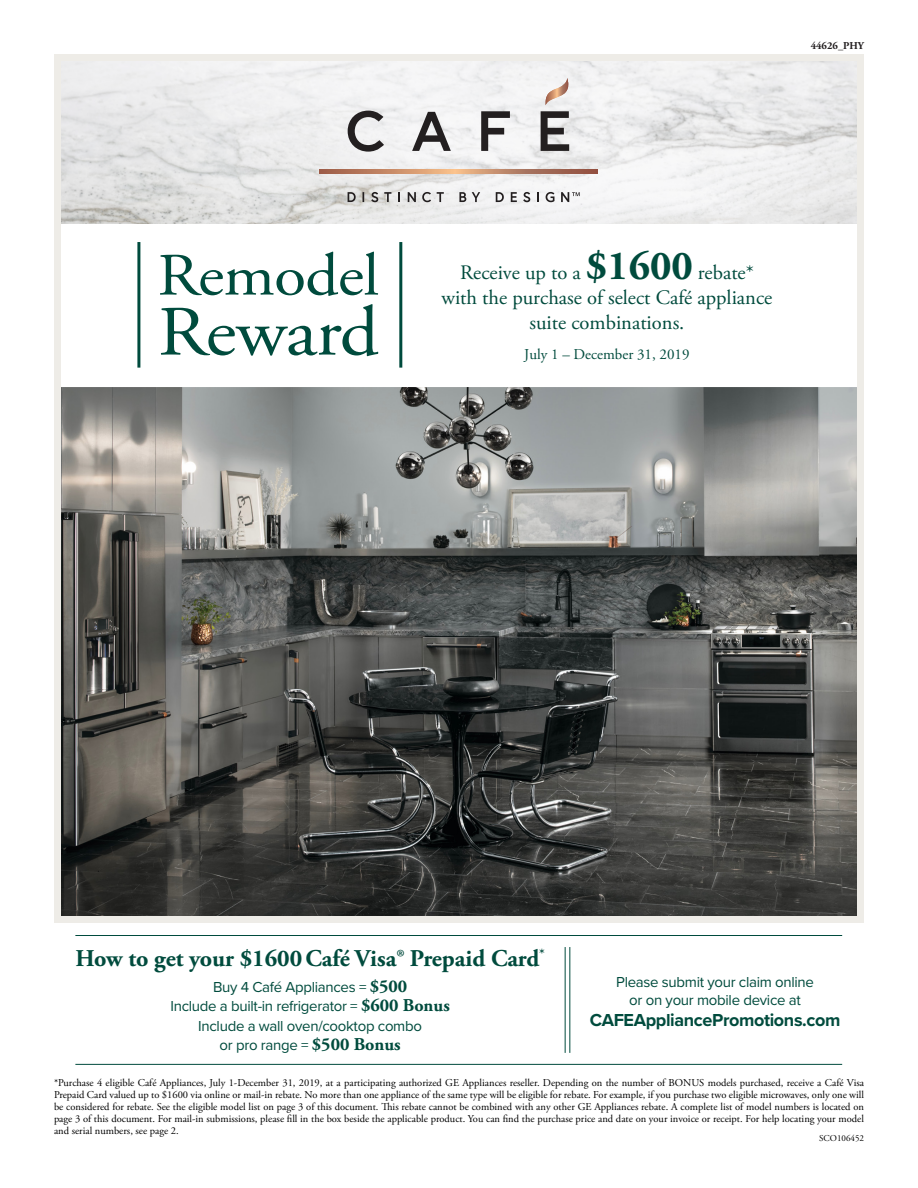
<style>
.page{position:relative;width:918px;height:1188px;background:#fff}
.page>*{position:absolute;margin:0;border:0;box-sizing:border-box;transform-origin:0 0}
.t1{font:70.5px "Adobe Garamond Pro";letter-spacing:-.01em;color:#004b3d;scale:1.09 1}
.t2{font:60px "Adobe Garamond Pro";letter-spacing:-.01em;color:#004b3d;scale:1.09 1}
.t3{font:700 24px "Adobe Garamond Pro";color:#004b3d}
.t4{font:20.55px/25px "Adobe Garamond Pro";color:#004b3d;text-align:center}
.t5{font:700 18px "Proxima Nova";letter-spacing:-.02em;color:#004b3d}
.t6{font:15px/19.5px "Proxima Nova";letter-spacing:-.02em;color:#004b3d;text-align:center}
.t7{font:15px "Adobe Garamond Pro";color:#004b3d}
.t8{font:10.5px/12px "Adobe Garamond Pro";color:#000;text-align:justify}
.t9{font:700 10.5px "Adobe Garamond Pro";color:#231f20}
.t10{font:9px "Adobe Garamond Pro";color:#000}
.s1{font-weight:700;font-size:41.1px}
.s2{font-family:"Adobe Garamond Pro";font-weight:700;font-size:18px}
</style>
<div class="page">
<img style="left:60px;top:389px;width:798px;height:527px">
<img style="left:60px;top:60px;width:798px;height:164px">
<div style="left:54px;top:54px;width:810px;height:6px;background:#eeece7"></div>
<div style="left:54px;top:54px;width:6px;height:866px;background:#eeece7"></div>
<div style="left:858px;top:54px;width:6px;height:865px;background:#eeece7"></div>
<div style="left:54px;top:916px;width:810px;height:6px;background:#eeece7"></div>
<hr style="left:565px;top:947px;width:1px;height:106px;background:#004b3d">
<hr style="left:570px;top:947px;width:1px;height:106px;background:#004b3d">
<hr style="left:75px;top:935px;width:767px;height:1px;background:#004b3d">
<hr style="left:75px;top:1064px;width:767px;height:1px;background:#004b3d">
<svg style="left:348px;top:192px;width:8px;height:10px"></svg>
<svg style="left:371px;top:192px;width:7px;height:10px"></svg>
<svg style="left:384px;top:192px;width:7px;height:10px"></svg>
<svg style="left:398px;top:192px;width:2px;height:10px"></svg>
<svg style="left:408px;top:192px;width:8px;height:10px"></svg>
<svg style="left:422px;top:192px;width:9px;height:10px"></svg>
<svg style="left:437px;top:192px;width:7px;height:10px"></svg>
<svg style="left:459px;top:192px;width:7px;height:10px"></svg>
<svg style="left:472px;top:192px;width:8px;height:10px"></svg>
<svg style="left:496px;top:192px;width:8px;height:10px"></svg>
<svg style="left:511px;top:192px;width:6px;height:10px"></svg>
<svg style="left:523px;top:192px;width:7px;height:10px"></svg>
<svg style="left:537px;top:192px;width:2px;height:10px"></svg>
<svg style="left:546px;top:192px;width:8px;height:10px"></svg>
<svg style="left:319px;top:170px;width:279px;height:3px"></svg>
<svg style="left:546px;top:78px;width:22px;height:27px"></svg>
<svg style="left:348px;top:111px;width:36px;height:41px"></svg>
<svg style="left:412px;top:112px;width:39px;height:39px"></svg>
<svg style="left:481px;top:111px;width:29px;height:40px"></svg>
<svg style="left:541px;top:111px;width:28px;height:40px"></svg>
<svg style="left:561px;top:192px;width:19px;height:10px"></svg>
<hr style="left:399px;top:242px;width:3px;height:126px;background:#004b3d">
<hr style="left:137px;top:242px;width:3px;height:126px;background:#004b3d">
<p class="t9" style="left:811px;top:39px;width:55px">44626_PHY</p>
<h2 class="t2" style="left:157px;top:239px;width:205px">Remodel</h2>
<h1 class="t1" style="left:158px;top:290px;width:204px">Reward</h1>
<h3 class="t4" style="left:441px;top:261px;width:332px">Receive up to a <span class="s1">$1600</span> rebate* with the purchase of select Café appliance suite combinations.</h3>
<h3 class="t7" style="left:524px;top:345px;width:167px">July 1 – December 31, 2019</h3>
<h3 class="t3" style="left:75px;top:944px;width:471px">How to get your $1600Café Visa® Prepaid Card<sup>*</sup></h3>
<h3 class="t6" style="left:171px;top:976px;width:281px">Buy 4 Café Appliances = <span class="s2">$500<br></span>Include a built-in refrigerator = <span class="s2">$600 Bonus<br></span>Include a wall oven/cooktop combo<br>or pro range = <span class="s2">$500 Bonus</span></h3>
<p class="t8" style="left:54px;top:1078px;width:812px">*Purchase 4 eligible Café Appliances, July 1-December 31, 2019, at a participating authorized GE Appliances reseller. Depending on the number of BONUS models purchased, receive a Café Visa Prepaid Card valued up to $1600 via online or mail-in rebate. No more than one appliance of the same type will be eligible for rebate. For example, if you purchase two eligible microwaves, only one will be considered for rebate. See the eligible model list on page 3 of this document. This rebate cannot be combined with any other GE Appliances rebate. A complete list of model numbers is located on page 3 of this document. For mail-in submissions, please fill in the box beside the applicable product. You can find the purchase price and date on your invoice or receipt. For help locating your model and serial numbers, see page 2.</p>
<h3 class="t6" style="left:616px;top:972px;width:199px;line-height:18px">Please submit your claim online or on your mobile device at</h3>
<h3 class="t5" style="left:590px;top:1007px;width:252px">CAFEAppliancePromotions.com</h3>
<p class="t10" style="left:819px;top:1132px;width:46px">SCO106452</p>
</div>
